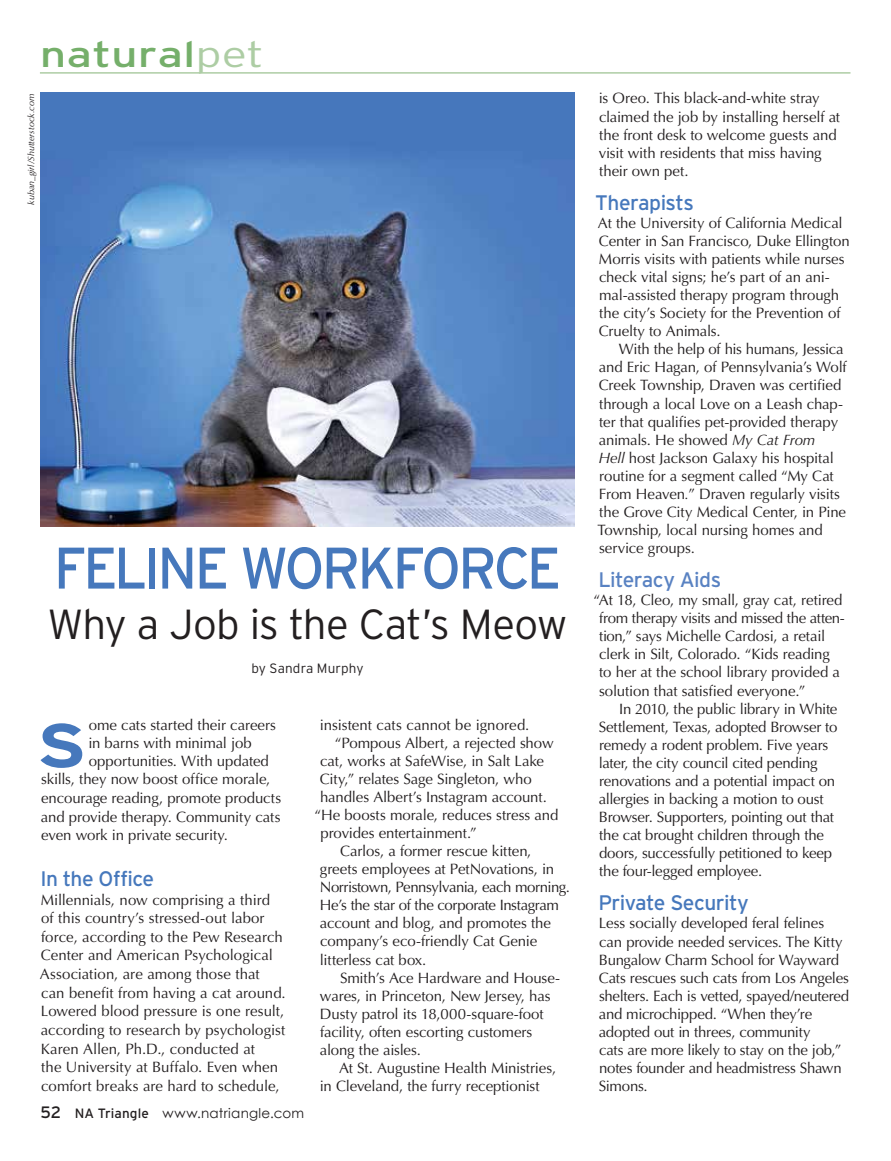
<style>
.page{position:relative;width:891px;height:1161px;background:#fff}
.page>*{position:absolute;margin:0;border:0;box-sizing:border-box;transform-origin:0 0}
.t1{font:700 61.8px "Interstate";color:#4678bc;scale:1.24 1}
.t2{font:58.5px "Interstate";letter-spacing:-.06em;color:#4678bc;scale:.96 1}
.t3{font:300 42px "Interstate";letter-spacing:-.02em;color:#231f20}
.t4{font:36px "Interstate";color:#75af6a;scale:1.3 1}
.t5{font:21px "Interstate";letter-spacing:-.025em;color:#4678bc}
.t6{font:21px "Interstate";letter-spacing:-.025em;color:#5982c2}
.t7{font:15px/18px "Optima LT Std";letter-spacing:-.01em;color:#231f20}
.t8{font:15px "Optima LT Std";letter-spacing:-.03em;color:#231f20}
.t9{font:13.5px "Century Gothic";letter-spacing:.02em;color:#231f20}
.t10{font:300 13.5px "Interstate";letter-spacing:.01em;color:#231f20}
.t11{font:italic 9px "Optima LT Std";color:#231f20}
.s1{font-weight:300;color:#adcda4}
.s2{font-family:"Interstate";font-size:16.5px}
.s3{font-family:"Interstate"}
.s4{font-style:italic}
</style>
<div class="page">
<hr style="left:40px;top:72px;width:811px;height:2px;background:#adcda4">
<img style="left:40px;top:92px;width:534px;height:434px">
<h3 class="t4" style="left:40px;top:34px;width:174px">natural<span class="s1">pet</span></h3>
<p class="t11" style="left:26px;top:205px;width:112px;rotate:-90deg">kuban_girl/Shutterstock.com</p>
<h2 class="t2" style="left:54px;top:535px;width:530px">FELINE WORKFORCE</h2>
<h3 class="t3" style="left:48px;top:601px;width:521px">Why a Job is the Cat’s Meow</h3>
<p class="t10" style="left:251px;top:661px;width:114px">by Sandra Murphy</p>
<h1 class="t1" style="left:36px;top:711px;width:42px">S</h1>
<p class="t7" style="left:89px;top:716px;width:189px">ome cats started their careers</p>
<p class="t7" style="left:88px;top:734px;width:165px">in barns with minimal job</p>
<p class="t7" style="left:89px;top:752px;width:182px">opportunities. With updated</p>
<p class="t7" style="left:41px;top:771px;width:231px">skills, they now boost office morale,</p>
<p class="t7" style="left:41px;top:789px;width:242px">encourage reading, promote products</p>
<p class="t7" style="left:41px;top:808px;width:241px">and provide therapy. Community cats</p>
<p class="t7" style="left:41px;top:826px;width:188px">even work in private security.</p>
<h3 class="t5" style="left:40px;top:867px;width:115px">In the Office</h3>
<p class="t7" style="left:40px;top:890px;width:247px;line-height:18.6px">Millennials, now comprising a third<br>of this country’s stressed-out labor force, according to the Pew Research Center and American Psychological Association, are among those that can benefit from having a cat around.<br>Lowered blood pressure is one result, according to research by psychologist Karen Allen, Ph.D., conducted at<br>the University at Buffalo. Even when comfort breaks are hard to schedule,</p>
<p class="t9" style="left:40px;top:1105px;width:265px"><span class="s2">52</span> <span class="s3">NA Triangle</span> www.natriangle.com</p>
<p class="t7" style="left:320px;top:716px;width:211px">insistent cats cannot be ignored.</p>
<p class="t7" style="left:335px;top:734px;width:220px">“Pompous Albert, a rejected show</p>
<p class="t7" style="left:320px;top:752px;width:225px">cat, works at SafeWise, in Salt Lake</p>
<p class="t7" style="left:320px;top:770px;width:213px">City,” relates Sage Singleton, who</p>
<p class="t7" style="left:320px;top:788px;width:228px">handles Albert’s Instagram account.</p>
<p class="t7" style="left:315px;top:806px;width:245px">“He boosts morale, reduces stress and</p>
<p class="t7" style="left:320px;top:824px;width:158px">provides entertainment.”</p>
<p class="t7" style="left:340px;top:842px;width:193px">Carlos, a former rescue kitten,</p>
<p class="t7" style="left:320px;top:860px;width:236px">greets employees at PetNovations, in</p>
<p class="t8" style="left:320px;top:878px;width:252px">Norristown, Pennsylvania, each morning.</p>
<p class="t7" style="left:320px;top:896px;width:241px">He’s the star of the corporate Instagram</p>
<p class="t7" style="left:320px;top:915px;width:233px">account and blog, and promotes the</p>
<p class="t7" style="left:320px;top:933px;width:219px">company’s eco-friendly Cat Genie</p>
<p class="t7" style="left:320px;top:951px;width:108px">litterless cat box.</p>
<p class="t7" style="left:340px;top:969px;width:222px">Smith’s Ace Hardware and House-</p>
<p class="t7" style="left:320px;top:987px;width:232px">wares, in Princeton, New Jersey, has</p>
<p class="t7" style="left:320px;top:1005px;width:225px">Dusty patrol its 18,000-square-foot</p>
<p class="t7" style="left:320px;top:1023px;width:214px">facility, often escorting customers</p>
<p class="t7" style="left:320px;top:1041px;width:103px">along the aisles.</p>
<p class="t7" style="left:339px;top:1059px;width:219px">At St. Augustine Health Ministries,</p>
<p class="t7" style="left:320px;top:1077px;width:221px">in Cleveland, the furry receptionist</p>
<p class="t7" style="left:599px;top:90px;width:243px">is Oreo. This black-and-white stray claimed the job by installing herself at the front desk to welcome guests and visit with residents that miss having their own pet.</p>
<h3 class="t5" style="left:595px;top:191px;width:100px">Therapists</h3>
<p class="t7" style="left:598px;top:214px;width:253px">At the University of California Medical Center in San Francisco, Duke Ellington Morris visits with patients while nurses check vital signs; he’s part of an ani&shy;mal-assisted therapy program through the city’s Society for the Prevention of Cruelty to Animals.</p>
<p class="t7" style="left:597px;top:341px;width:251px;text-indent:21px">With the help of his humans, Jessica and Eric Hagan, of Pennsylvania’s Wolf Creek Township, Draven was certified through a local Love on a Leash chap&shy;ter that qualifies pet-provided therapy animals. He showed <span class="s4">My Cat From<br>Hell</span> host Jackson Galaxy his hospital routine for a segment called “My Cat From Heaven<span class="s4">.</span>” Draven regularly visits the Grove City Medical Center, in Pine Township, local nursing homes and service groups.</p>
<h3 class="t6" style="left:598px;top:568px;width:124px">Literacy Aids</h3>
<p class="t7" style="left:599px;top:591px;width:247px;text-indent:-5px">“At 18, Cleo, my small, gray cat, retired from therapy visits and missed the atten&shy;tion,” says Michelle Cardosi, a retail clerk in Silt, Colorado. “Kids reading to her at the school library provided a solution that satisfied everyone.”</p>
<p class="t7" style="left:599px;top:700px;width:240px;text-indent:20px">In 2010, the public library in White Settlement, Texas, adopted Browser to remedy a rodent problem. Five years later, the city council cited pending renovations and a potential impact on allergies in backing a motion to oust Browser. Supporters, pointing out that the cat brought children through the doors, successfully petitioned to keep the four-legged employee.</p>
<h3 class="t5" style="left:598px;top:891px;width:152px">Private Security</h3>
<p class="t7" style="left:599px;top:915px;width:252px">Less socially developed feral felines can provide needed services. The Kitty Bungalow Charm School for Wayward Cats rescues such cats from Los Angeles shelters. Each is vetted, spayed/neutered and microchipped. “When they’re adopted out in threes, community<br>cats are more likely to stay on the job,” notes founder and headmistress Shawn Simons.</p>
</div>
